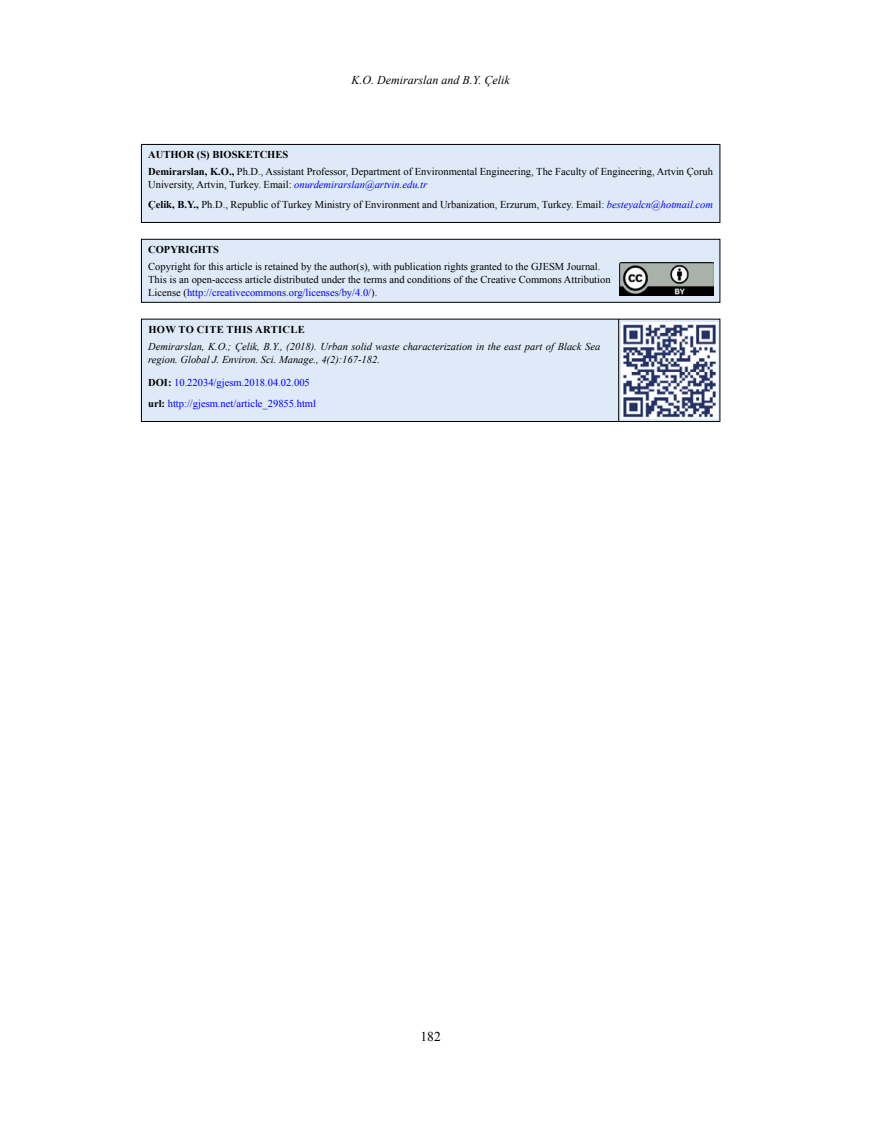
<style>
.page{position:relative;width:872px;height:1127px;background:#fff}
.page>*{position:absolute;margin:0;border:0;box-sizing:border-box;transform-origin:0 0}
.t1{font:13.5px "Times New Roman";color:#000}
.t2{font:italic 12px "Times New Roman";color:#000}
.t3{font:10.5px/12.6px "Times New Roman";color:#000}
.t4{font:italic 10.5px/12.6px "Times New Roman";color:#000}
.t5{font:10.5px/21.6px "Times New Roman";color:#00f}
.t6{font:700 10.5px "Times New Roman";letter-spacing:.035em;color:#000}
.t7{font:700 10.5px "Times New Roman";color:#000}
.s1{font-weight:700}
.s2{font-style:italic;color:#00f}
.s3{color:#00f}
.s4{font-weight:700;color:#000}
</style>
<div class="page">
<div style="left:141px;top:144px;width:579px;height:78px;background:#deeaf7"></div>
<div style="left:141px;top:144px;width:579px;height:79px;border:1px solid #000"></div>
<div style="left:141px;top:319px;width:579px;height:102px;background:#deeaf7"></div>
<div style="left:141px;top:319px;width:579px;height:103px;border:1px solid #000"></div>
<hr style="left:618px;top:319px;width:1px;height:102px;background:#000">
<div style="left:141px;top:239px;width:579px;height:63px;background:#deeaf7"></div>
<div style="left:141px;top:239px;width:579px;height:64px;border:1px solid #000"></div>
<img style="left:619px;top:262px;width:94px;height:33px">
<img style="left:622px;top:322px;width:95px;height:96px">
<p class="t2" style="left:351px;top:72px;width:160px">K.O. Demirarslan and B.Y. Çelik</p>
<p class="t3" style="left:148px;top:146px;width:566px;line-height:17.1px"><span class="s1">AUTHOR (S) BIOSKETCHES<br>Demirarslan, K.O.,</span> Ph.D., Assistant Professor, Department of Environmental Engineering, The Faculty of Engineering, Artvin Çoruh</p>
<p class="t3" style="left:148px;top:174px;width:566px;line-height:20.1px">University, Artvin, Turkey. Email: <span class="s2">onurdemirarslan@artvin.edu.tr<br></span><span class="s1">Çelik, B.Y.,</span> Ph.D., Republic of Turkey Ministry of Environment and Urbanization, Erzurum, Turkey. Email: <span class="s2">besteyalcn@hotmail.com</span></p>
<p class="t7" style="left:148px;top:242px;width:72px">COPYRIGHTS</p>
<p class="t3" style="left:148px;top:260px;width:464px">Copyright for this article is retained by the author(s), with publication rights granted to the GJESM Journal.<br>This is an open-access article distributed under the terms and conditions of the Creative Commons Attribution<br>License (<span class="s3">http://creativecommons.org/licenses/by/4.0/</span>).</p>
<p class="t6" style="left:148px;top:322px;width:158px">HOW TO CITE THIS ARTICLE</p>
<p class="t4" style="left:148px;top:340px;width:453px">Demirarslan, K.O.; Çelik, B.Y., (2018). Urban solid waste characterization in the east part of Black Sea region. Global J. Environ. Sci. Manage., 4(2):167-182.</p>
<p class="t5" style="left:148px;top:371px;width:169px"><span class="s4">DOI:</span> 10.22034/gjesm.2018.04.02.005 <span class="s4">url:</span> http://gjesm.net/article_29855.html</p>
<p class="t1" style="left:420px;top:1027px;width:22px">182</p>
</div>
